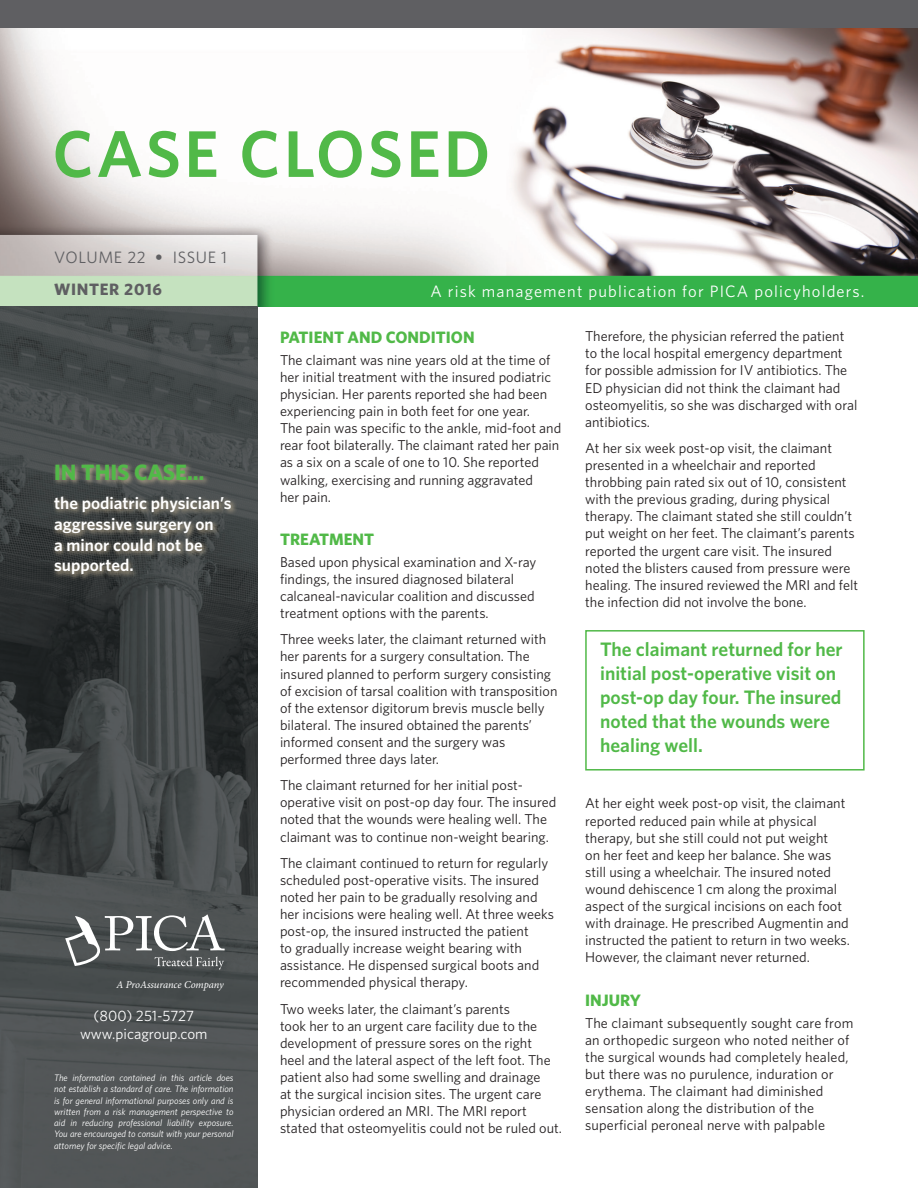
<style>
.page{position:relative;width:918px;height:1188px;background:#fff}
.page>*{position:absolute;margin:0;border:0;box-sizing:border-box;transform-origin:0 0}
.t1{font:600 66px "Whitney";letter-spacing:.05em;color:#51b948}
.t2{font:700 22.2px "Whitney";color:#51b948}
.t3{font:600 19.5px/24px "Whitney";color:#51b948}
.t4{font:600 17.25px/20.7px "Whitney";color:#fff}
.t5{font:16.5px "Whitney";letter-spacing:.07em;color:#fff}
.t6{font:700 16.5px "Whitney";color:#51b948}
.t7{font:16.5px/31.5px "Whitney";letter-spacing:.04em;color:#5f5f62}
.t8{font:15px/18px "Whitney";color:#fff;text-align:center}
.t9{font:14.25px/17.1px "Whitney";color:#231f20}
.t10{font:italic 10.5px "Minion Pro";letter-spacing:-.01em;color:#fff}
.t11{font:italic 9.3px/11.2px "Whitney";color:#fff;text-align:justify}
.s1{font-family:"Arial";font-weight:900}
.s2{font-weight:700}
</style>
<div class="page">
<div style="left:585px;top:630px;width:279px;height:140px;border:2px solid #51b948"></div>
<div style="left:0;top:0;width:917px;height:69px;background:#5f5f62"></div>
<img style="left:0;top:28px;width:917px;height:279px">
<img style="left:0;top:307px;width:257px;height:880px">
<svg style="left:52px;top:462px;width:186px;height:119px;background:#52534f"></svg>
<svg style="left:65px;top:914px;width:159px;height:55px;background:#6f7273"></svg>
<h1 class="t1" style="left:52px;top:110px;width:439px">CASE CLOSED</h1>
<p class="t7" style="left:54px;top:241px;width:174px">VOLUME 22 <span class="s1">•</span> ISSUE 1<br><span class="s2">WINTER 2016</span></p>
<h2 class="t2" style="left:54px;top:457px;width:152px">IN THIS CASE…</h2>
<p class="t4" style="left:54px;top:492px;width:179px">the podiatric physician’s aggressive surgery on<br>a minor could not be supported.</p>
<p class="t10" style="left:116px;top:977px;width:109px">A ProAssurance Company</p>
<p class="t8" style="left:80px;top:1006px;width:129px">(800) 251-5727 www.picagroup.com</p>
<p class="t11" style="left:54px;top:1071px;width:181px">The information contained in this article does not establish a standard of care. The information is for general informational purposes only and is written from a risk management perspective to aid in reducing professional liability exposure.<br>You are encouraged to consult with your personal attorney for specific legal advice.</p>
<p class="t5" style="left:430px;top:280px;width:435px">A risk management publication for PICA policyholders.</p>
<p class="t9" style="left:585px;top:327px;width:273px">Therefore, the physician referred the patient to the local hospital emergency department for possible admission for IV antibiotics. The ED physician did not think the claimant had osteomyelitis, so she was discharged with oral antibiotics.</p>
<p class="t9" style="left:585px;top:439px;width:274px">At her six week post-op visit, the claimant presented in a wheelchair and reported throbbing pain rated six out of 10, consistent with the previous grading, during physical therapy. The claimant stated she still couldn’t put weight on her feet. The claimant’s parents reported the urgent care visit. The insured noted the blisters caused from pressure were healing. The insured reviewed the MRI and felt the infection did not involve the bone.</p>
<p class="t6" style="left:280px;top:326px;width:196px">PATIENT AND CONDITION</p>
<p class="t9" style="left:280px;top:351px;width:283px">The claimant was nine years old at the time of her initial treatment with the insured podiatric physician. Her parents reported she had been experiencing pain in both feet for one year.<br>The pain was specific to the ankle, mid-foot and rear foot bilaterally. The claimant rated her pain as a six on a scale of one to 10. She reported walking, exercising and running aggravated<br>her pain.</p>
<p class="t6" style="left:280px;top:528px;width:96px">TREATMENT</p>
<p class="t9" style="left:280px;top:553px;width:258px">Based upon physical examination and X-ray findings, the insured diagnosed bilateral calcaneal-navicular coalition and discussed treatment options with the parents.</p>
<p class="t9" style="left:280px;top:630px;width:279px">Three weeks later, the claimant returned with her parents for a surgery consultation. The insured planned to perform surgery consisting of excision of tarsal coalition with transposition of the extensor digitorum brevis muscle belly bilateral. The insured obtained the parents’ informed consent and the surgery was performed three days later.</p>
<p class="t9" style="left:280px;top:776px;width:278px">The claimant returned for her initial post&shy;operative visit on post-op day four. The insured noted that the wounds were healing well. The claimant was to continue non-weight bearing.</p>
<p class="t9" style="left:280px;top:853px;width:275px">The claimant continued to return for regularly scheduled post-operative visits. The insured noted her pain to be gradually resolving and her incisions were healing well. At three weeks post-op, the insured instructed the patient<br>to gradually increase weight bearing with assistance. He dispensed surgical boots and recommended physical therapy.</p>
<p class="t9" style="left:280px;top:999px;width:283px">Two weeks later, the claimant’s parents<br>took her to an urgent care facility due to the development of pressure sores on the right<br>heel and the lateral aspect of the left foot. The patient also had some swelling and drainage<br>at the surgical incision sites. The urgent care physician ordered an MRI. The MRI report stated that osteomyelitis could not be ruled out.</p>
<h3 class="t3" style="left:600px;top:637px;width:244px">The claimant returned for her initial post-operative visit on post-op day four. The insured noted that the wounds were healing well.</h3>
<p class="t9" style="left:585px;top:794px;width:266px">At her eight week post-op visit, the claimant reported reduced pain while at physical therapy, but she still could not put weight<br>on her feet and keep her balance. She was still using a wheelchair. The insured noted wound dehiscence 1 cm along the proximal aspect of the surgical incisions on each foot with drainage. He prescribed Augmentin and instructed the patient to return in two weeks.<br>However, the claimant never returned.</p>
<p class="t6" style="left:585px;top:989px;width:57px">INJURY</p>
<p class="t9" style="left:585px;top:1013px;width:270px">The claimant subsequently sought care from an orthopedic surgeon who noted neither of the surgical wounds had completely healed, but there was no purulence, induration or erythema. The claimant had diminished sensation along the distribution of the superficial peroneal nerve with palpable</p>
</div>
